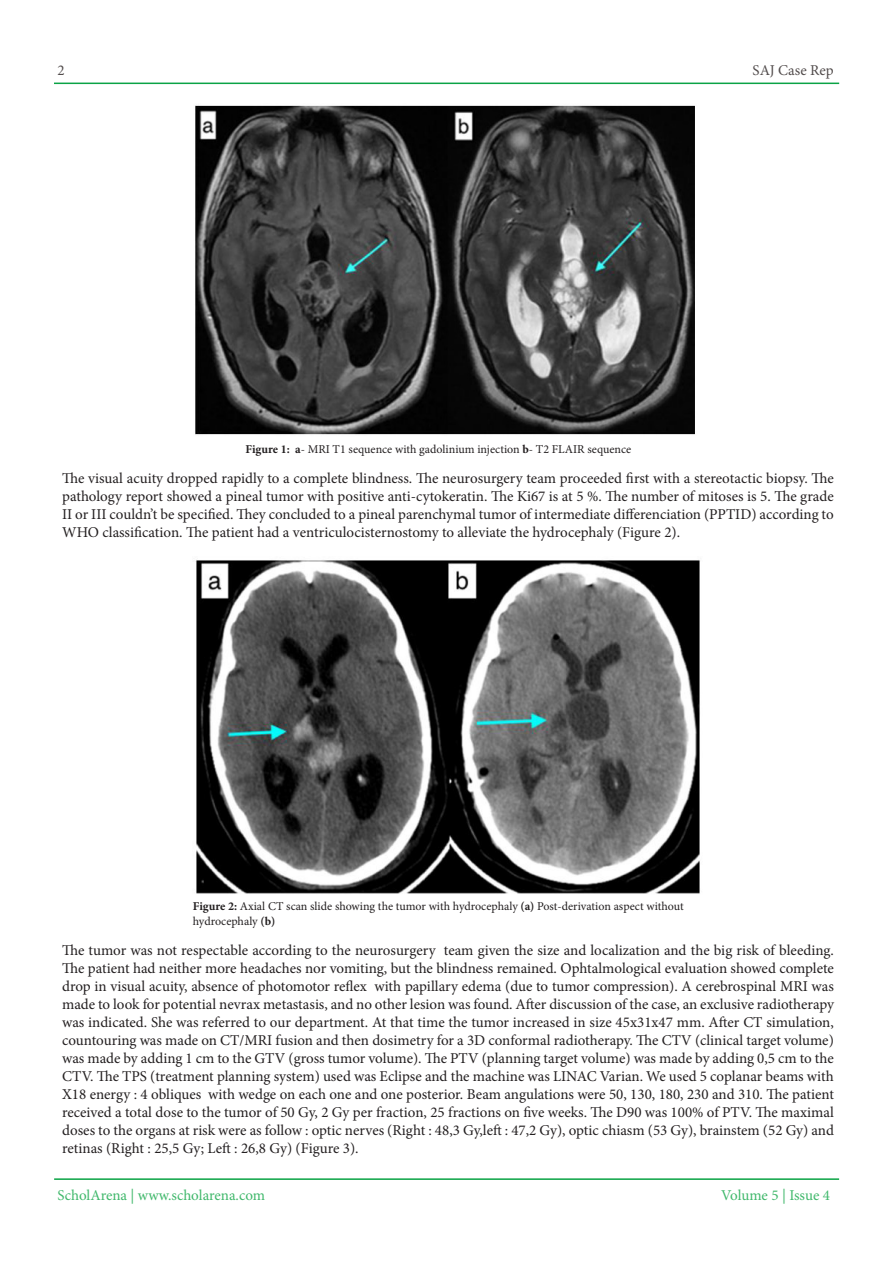
<style>
.page{position:relative;width:893px;height:1263px;background:#fff}
.page>*{position:absolute;margin:0;border:0;box-sizing:border-box;transform-origin:0 0}
.t1{font:15px/18px "Minion Pro";color:#231f20;text-align:justify}
.t2{font:15px "Minion Pro";letter-spacing:-.005em;color:#40b86b}
.t3{font:15px "Minion Pro";color:#524c4c}
.t4{font:12px/14.4px "Minion Pro";color:#231f20}
.s1{font-weight:700}
</style>
<div class="page">
<hr style="left:54px;top:83px;width:785px;height:1px;background:#0aa345">
<hr style="left:54px;top:1178px;width:785px;height:2px;background:#0aa345">
<img style="left:195px;top:105px;width:500px;height:330px">
<img style="left:195px;top:560px;width:505px;height:334px">
<p class="t3" style="left:57px;top:60px;width:9px">2</p>
<p class="t3" style="left:753px;top:60px;width:83px">SAJ Case Rep</p>
<p class="t4" style="left:246px;top:442px;width:387px"><span class="s1">Figure 1:</span> -<span class="s1">a</span> MRI T1 sequence with gadolinium injection T-<span class="s1">b</span> 2 FLAIR sequence</p>
<p class="t1" style="left:62px;top:469px;width:773px">The visual acuity dropped rapidly to a complete blindness. The neurosurgery team proceeded first with a stereotactic biopsy. The pathology report showed a pineal tumor with positive anti-cytokeratin. The Ki67 is at 5 %. The number of mitoses is 5. The grade II or III couldnt’ be specified. They concluded to a pineal parenchymal tumor of intermediate differenciation (PPTID) according to WHO classification. The patient had a ventriculocisternostomy to alleviate the hydrocephaly (Figure .(2</p>
<p class="t4" style="left:193px;top:899px;width:492px"><span class="s1">Figure 2:</span> Axial CT scan slide showing the tumor with hydrocephaly <span class="s1">a( )</span> Post-derivation aspect without hydrocephaly <span class="s1">(b(</span></p>
<p class="t1" style="left:444px;top:941px;width:392px">team given the size and localization and the big risk of bleeding.</p>
<p class="t1" style="left:62px;top:941px;width:375px">The tumor was not respectable according to the neurosurgery</p>
<p class="t1" style="left:62px;top:959px;width:773px">The patient had neither more headaches nor vomiting, but the blindness remained. Ophtalmological evaluation showed complete</p>
<p class="t1" style="left:374px;top:977px;width:461px">with papillary edema (due to tumor compression A.) cerebrospinal MRI was</p>
<p class="t1" style="left:62px;top:977px;width:306px">drop in visual acuity, absence of photomotor reflex</p>
<p class="t1" style="left:62px;top:995px;width:773px">made to look for potential nevrax metastasis, and no other lesion was found. After discussion of the case, an exclusive radiotherapy</p>
<p class="t1" style="left:62px;top:1013px;width:773px">was indicated. She was referred to our department. At that time the tumor increased in size 45x31x47 mm. After CT simulation,</p>
<p class="t1" style="left:62px;top:1031px;width:773px">countouring was made on CT/MRI fusion and then dosimetry for D3a conformal radiotherapy. The CTV (clinical target volume(</p>
<p class="t1" style="left:62px;top:1049px;width:773px">was made by adding 1 cm to the GTV (gross tumor volume .) The PTV (planning target volume) was made by adding 0,5 cm to the</p>
<p class="t1" style="left:62px;top:1067px;width:773px">CTV. The TPS (treatment planning system) used was Eclipse and the machine was LINAC Varian. We used 5 coplanar beams with</p>
<p class="t1" style="left:208px;top:1085px;width:627px">with wedge on each one and one posterior. Beam angulations were 50, 130, 180, 230 and 310. The patient</p>
<p class="t1" style="left:62px;top:1085px;width:773px;text-align:left">X18 energy 4: obliques<br>received a total dose to the tumor of 50 Gy 2, Gy per fraction, 25 fractions on five weeks. The D90 was 100% of PTV. The maximal doses to the organs at risk were as follow : optic nerves (Right : 48,3 Gy,left : 47,2 Gy ,) optic chiasm (53 Gy ,) brainstem (52 Gy) and retinas (Right : 25,5 Gy; Left : 26,8 Gy) (Figure .(3</p>
<p class="t2" style="left:58px;top:1185px;width:209px">ScholArena | www.scholarena.com</p>
<p class="t2" style="left:721px;top:1185px;width:110px">Volume 5 | Issue 4</p>
</div>
